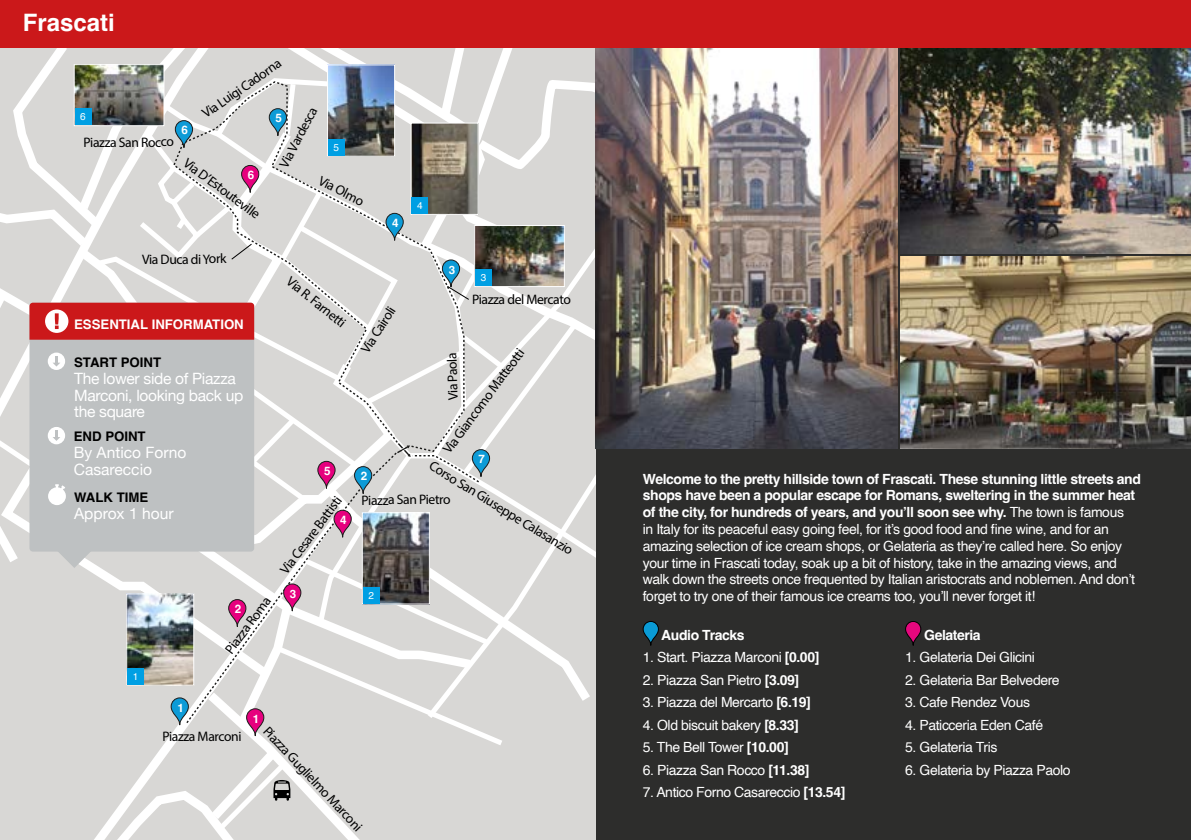
<style>
.page{position:relative;width:1191px;height:840px;background:#fff}
.page>*{position:absolute;margin:0;border:0;box-sizing:border-box;transform-origin:0 0}
.t1{font:700 24px "Helvetica";color:#fff}
.t2{font:15.6px/16.8px "Helvetica Neue";letter-spacing:-.02em;color:#fff}
.t3{font:15.6px/16.8px "Helvetica Neue";color:#fff}
.t4{font:14px/16.8px "Helvetica";letter-spacing:-.03em;color:#fff}
.t5{font:700 14px "Helvetica";letter-spacing:-.03em;color:#fff}
.t6{font:13.8px "Myriad Pro";letter-spacing:-.035em;color:#000}
.t7{font:700 13.2px "Helvetica";color:#000}
.t8{font:700 13.2px "Helvetica";color:#fff}
.t9{font:700 11.6px "Helvetica";color:#fff}
.t10{font:10px "Helvetica";color:#fff}
.s1{font-weight:700}
</style>
<div class="page">
<div style="left:0;top:0;width:1191px;height:839px;background:#2d2d2c"></div>
<svg style="left:643px;top:621px;width:15px;height:24px"></svg>
<div style="left:643px;top:620px;width:15px;height:25px;border:1px solid #000;border-radius:8px"></div>
<svg style="left:905px;top:621px;width:15px;height:24px"></svg>
<div style="left:905px;top:620px;width:16px;height:25px;border:1px solid #000;border-radius:8px"></div>
<img style="left:900px;top:256px;width:291px;height:192px">
<img style="left:595px;top:47px;width:302px;height:401px">
<img style="left:900px;top:47px;width:291px;height:206px">
<div style="left:0;top:0;width:1191px;height:47px;background:#cb181a"></div>
<svg style="left:0;top:47px;width:595px;height:792px;background:#d7d3d2"></svg>
<img style="left:128px;top:595px;width:64px;height:88px">
<div style="left:126px;top:593px;width:68px;height:92px;border:1px solid #fff"></div>
<div style="left:127px;top:667px;width:17px;height:17px;background:#009fe3"></div>
<img style="left:412px;top:124px;width:64px;height:89px">
<div style="left:410px;top:122px;width:68px;height:93px;border:1px solid #fff"></div>
<div style="left:411px;top:197px;width:17px;height:17px;background:#009fe3"></div>
<img style="left:329px;top:66px;width:64px;height:89px">
<div style="left:327px;top:64px;width:68px;height:93px;border:1px solid #fff"></div>
<div style="left:328px;top:139px;width:17px;height:17px;background:#009fe3"></div>
<img style="left:364px;top:514px;width:64px;height:88px">
<div style="left:362px;top:512px;width:68px;height:92px;border:1px solid #fff"></div>
<div style="left:363px;top:586px;width:16px;height:17px;background:#009fe3"></div>
<img style="left:476px;top:227px;width:87px;height:58px">
<div style="left:474px;top:225px;width:91px;height:62px;border:1px solid #fff"></div>
<div style="left:475px;top:269px;width:17px;height:17px;background:#009fe3"></div>
<img style="left:76px;top:66px;width:86px;height:58px">
<div style="left:74px;top:64px;width:90px;height:62px;border:1px solid #fff"></div>
<div style="left:75px;top:108px;width:16px;height:17px;background:#009fe3"></div>
<h1 class="t1" style="left:23px;top:8px;width:94px">Frascati</h1>
<p class="t6" style="left:199px;top:108px;width:94px;rotate:-35deg">Via Luigi Cadorna</p>
<p class="t6" style="left:276px;top:162px;width:68px;rotate:-63deg">Via Vardesca</p>
<p class="t10" style="left:80px;top:109px;width:7px">6</p>
<p class="t9" style="left:275px;top:111px;width:8px">5</p>
<p class="t9" style="left:182px;top:123px;width:8px">6</p>
<p class="t6" style="left:83px;top:134px;width:92px;rotate:-1deg">Piazza San Rocco</p>
<p class="t10" style="left:334px;top:140px;width:7px">5</p>
<p class="t6" style="left:190px;top:154px;width:93px;rotate:37deg">Via D’Estouteville</p>
<p class="t6" style="left:142px;top:251px;width:86px;rotate:-1deg">Via Duca di York</p>
<p class="t9" style="left:248px;top:168px;width:8px">6</p>
<p class="t6" style="left:323px;top:172px;width:50px;rotate:27deg">Via Olmo</p>
<p class="t10" style="left:417px;top:198px;width:7px">4</p>
<p class="t9" style="left:392px;top:216px;width:8px">4</p>
<p class="t9" style="left:449px;top:262px;width:8px">3</p>
<p class="t10" style="left:481px;top:270px;width:7px">3</p>
<p class="t6" style="left:294px;top:273px;width:73px;rotate:39deg">Via R. Farnetti</p>
<p class="t6" style="left:472px;top:291px;width:101px">Piazza del Mercato</p>
<p class="t6" style="left:357px;top:346px;width:54px;rotate:-57deg">Via Cairoli</p>
<p class="t8" style="left:74px;top:316px;width:171px">ESSENTIAL INFORMATION</p>
<p class="t7" style="left:74px;top:354px;width:89px">START POINT</p>
<p class="t2" style="left:74px;top:370px;width:171px">The lower side of Piazza<br>Marconi, looking back up the square</p>
<p class="t6" style="left:439px;top:446px;width:128px;rotate:-53deg">Via Giancomo Matteotti</p>
<p class="t6" style="left:445px;top:400px;width:49px;rotate:-92deg">Via Paola</p>
<p class="t7" style="left:74px;top:428px;width:73px">END POINT</p>
<p class="t3" style="left:74px;top:444px;width:114px">By Antico Forno<br>Casareccio</p>
<p class="t9" style="left:478px;top:452px;width:8px">7</p>
<p class="t6" style="left:435px;top:456px;width:168px;rotate:32deg">Corso San Giuseppe Calasanzio</p>
<p class="t9" style="left:324px;top:463px;width:8px">5</p>
<p class="t9" style="left:361px;top:469px;width:8px">2</p>
<p class="t7" style="left:74px;top:489px;width:76px">WALK TIME</p>
<p class="t3" style="left:74px;top:505px;width:101px">Approx 1 hour</p>
<p class="t6" style="left:361px;top:491px;width:91px;rotate:-1deg">Piazza San Pietro</p>
<p class="t6" style="left:276px;top:566px;width:95px;rotate:-53deg">Via Cesare Battisti</p>
<p class="t9" style="left:340px;top:512px;width:8px">4</p>
<p class="t10" style="left:133px;top:668px;width:7px">1</p>
<p class="t9" style="left:177px;top:700px;width:8px">1</p>
<p class="t6" style="left:221px;top:646px;width:69px;rotate:-53deg">Piazza Roma</p>
<p class="t9" style="left:235px;top:601px;width:8px">2</p>
<p class="t9" style="left:290px;top:586px;width:8px">3</p>
<p class="t9" style="left:253px;top:711px;width:8px">1</p>
<p class="t10" style="left:368px;top:587px;width:7px">2</p>
<p class="t6" style="left:162px;top:728px;width:81px;rotate:-1deg">Piazza Marconi</p>
<p class="t6" style="left:272px;top:722px;width:139px;rotate:47deg">Piazza Guglielmo Marconi</p>
<p class="t4" style="left:643px;top:470px;width:499px"><span class="s1">Welcome to the pretty hillside town of Frascati. These stunning little streets and shops have been a popular escape for Romans, sweltering in the summer heat of the city, for hundreds of years, and you’ll soon see why.</span> The town is famous<br>in Italy for its peaceful easy going feel, for it’s good food and fine wine, and for an amazing selection of ice cream shops, or Gelateria as they’re called here. So enjoy your time in Frascati today, soak up a bit of history, take in the amazing views, and walk down the streets once frequented by Italian aristocrats and noblemen. And don’t forget to try one of their famous ice creams too, you’ll never forget it!</p>
<p class="t5" style="left:661px;top:626px;width:85px">Audio Tracks</p>
<p class="t4" style="left:643px;top:649px;width:178px">1. Start. Piazza Marconi <span class="s1">[0.00]</span></p>
<p class="t4" style="left:643px;top:671px;width:158px">2. Piazza San Pietro <span class="s1">[3.09]</span></p>
<p class="t4" style="left:643px;top:694px;width:169px">3. Piazza del Mercarto <span class="s1">[6.19]</span></p>
<p class="t4" style="left:643px;top:716px;width:157px">4. Old biscuit bakery <span class="s1">[8.33]</span></p>
<p class="t4" style="left:643px;top:739px;width:147px">5. The Bell Tower <span class="s1">[10.00]</span></p>
<p class="t4" style="left:643px;top:761px;width:168px">6. Piazza San Rocco <span class="s1">[11.38]</span></p>
<p class="t4" style="left:643px;top:784px;width:204px">7. Antico Forno Casareccio <span class="s1">[13.54]</span></p>
<p class="t5" style="left:924px;top:626px;width:58px">Gelateria</p>
<p class="t4" style="left:905px;top:649px;width:131px">1. Gelateria Dei Glicini</p>
<p class="t4" style="left:905px;top:671px;width:156px">2. Gelateria Bar Belvedere</p>
<p class="t4" style="left:905px;top:694px;width:126px">3. Cafe Rendez Vous</p>
<p class="t4" style="left:905px;top:716px;width:139px">4. Paticceria Eden Café</p>
<p class="t4" style="left:905px;top:739px;width:94px">5. Gelateria Tris</p>
<p class="t4" style="left:905px;top:761px;width:167px">6. Gelateria by Piazza Paolo</p>
</div>
